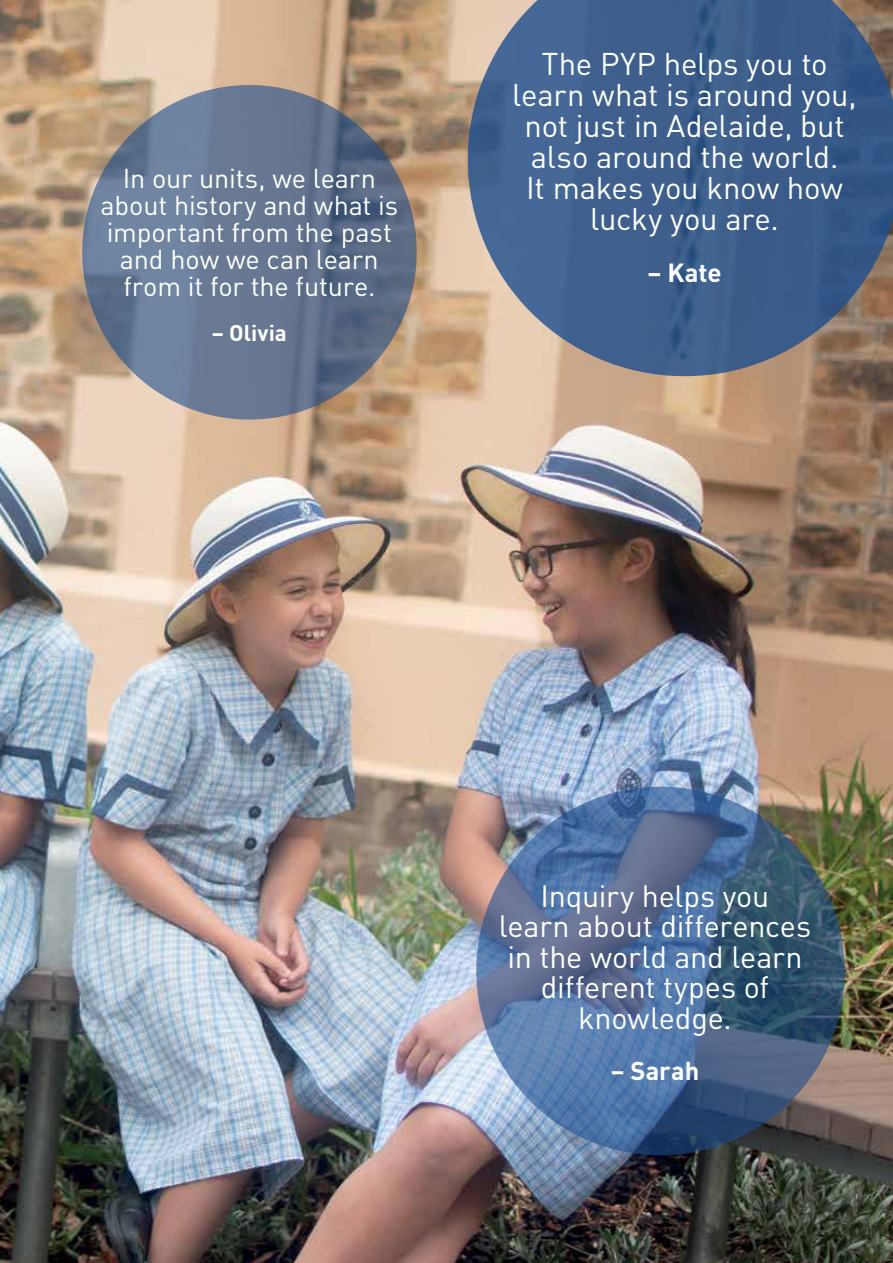
<style>
.page{position:relative;width:893px;height:1263px;background:#fff}
.page>*{position:absolute;margin:0;border:0;box-sizing:border-box;transform-origin:0 0}
.t1{font:31.05px/31px "DINOT";letter-spacing:-.005em;color:#fff;text-align:center}
.t2{font:30.45px/30.5px "DINOT";letter-spacing:-.005em;color:#fff;text-align:center}
.t3{font:27px/27px "DINOT";letter-spacing:-.005em;color:#fff;text-align:center}
.t4{font:700 25.8px "DINOT";color:#fff}
.t5{font:700 25.5px "DINOT";letter-spacing:.005em;color:#fff}
.t6{font:700 22.5px "DINOT";color:#fff}
</style>
<div class="page">
<img style="left:0;top:0;width:893px;height:1263px">
<svg style="left:82px;top:85px;width:335px;height:335px;background:#647590"></svg>
<svg style="left:468px;top:0;width:425px;height:376px;background:#50688c"></svg>
<svg style="left:476px;top:787px;width:369px;height:368px;background:#4b6890"></svg>
<p class="t3" style="left:101px;top:164px;width:299px">In our units, we learn about history and what is important from the past and how we can learn from it for the future.</p>
<p class="t6" style="left:212px;top:318px;width:77px">– Olivia</p>
<p class="t1" style="left:512px;top:48px;width:346px">The PYP helps you to learn what is around you, not just in Adelaide, but also around the world.<br>It makes you know how lucky you are.</p>
<p class="t4" style="left:647px;top:256px;width:76px">– Kate</p>
<p class="t2" style="left:499px;top:880px;width:314px">Inquiry helps you<br>learn about differences in the world and learn different types of knowledge.</p>
<p class="t5" style="left:611px;top:1054px;width:90px">– Sarah</p>
</div>
